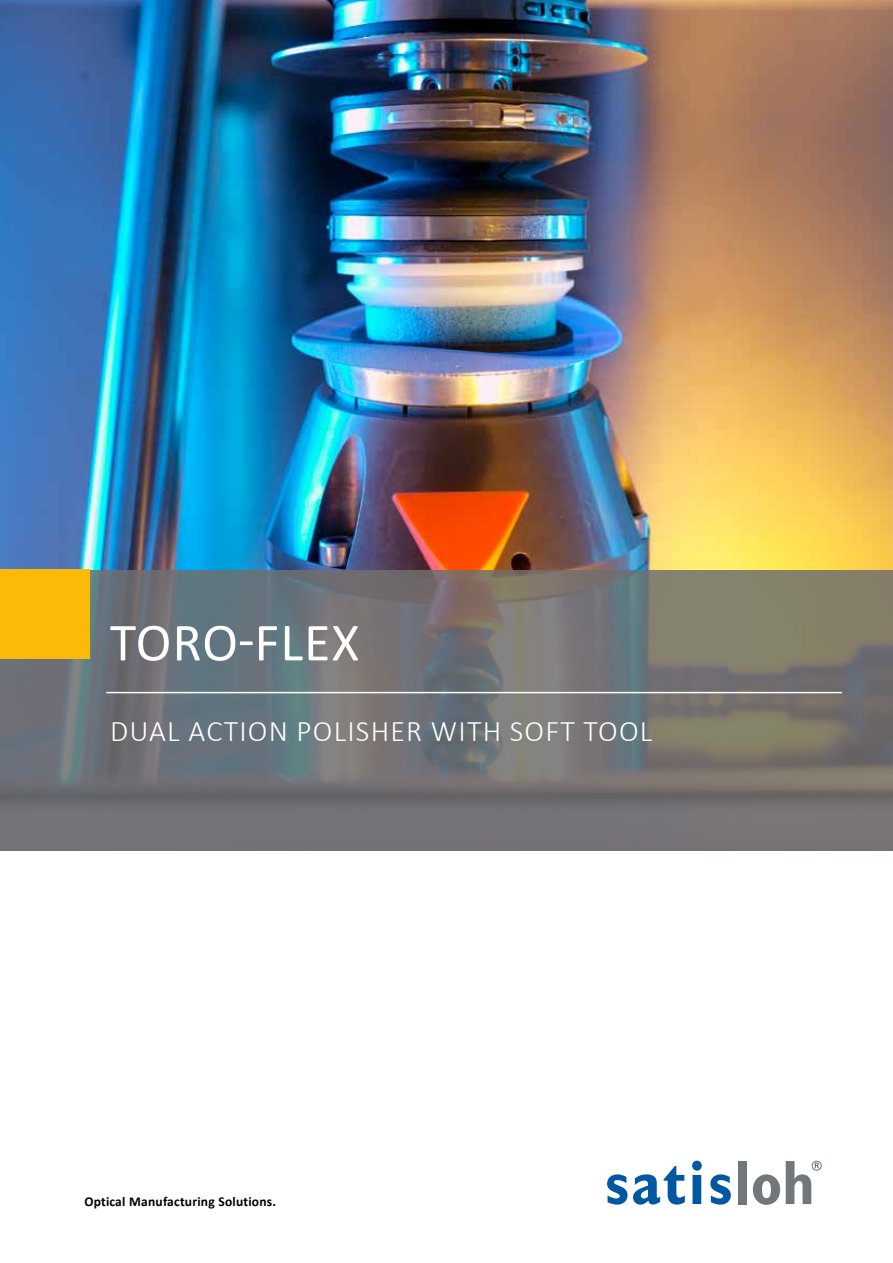
<style>
.page{position:relative;width:893px;height:1263px;background:#fff}
.page>*{position:absolute;margin:0;border:0;box-sizing:border-box;transform-origin:0 0}
.t1{font:54px "Calibri";letter-spacing:.02em;color:#fff}
.t2{font:300 30px "Calibri";letter-spacing:.04em;color:#fff}
.t3{font:700 13.5px "Calibri";letter-spacing:.015em;color:#000}
</style>
<div class="page">
<img style="left:0;top:0;width:893px;height:570px">
<svg style="left:0;top:570px;width:893px;height:280px;background:#747474"></svg>
<div style="left:0;top:570px;width:89px;height:89px;background:#fbba07"></div>
<svg style="left:607px;top:1174px;width:20px;height:30px"></svg>
<svg style="left:633px;top:1166px;width:52px;height:38px"></svg>
<svg style="left:692px;top:1161px;width:10px;height:43px"></svg>
<svg style="left:710px;top:1174px;width:21px;height:30px"></svg>
<div style="left:738px;top:1161px;width:9px;height:43px;background:#71777a"></div>
<svg style="left:753px;top:1174px;width:27px;height:31px"></svg>
<svg style="left:786px;top:1161px;width:33px;height:43px"></svg>
<div style="left:812px;top:1161px;width:9px;height:9px;border:1px solid #71777a;border-radius:50%"></div>
<hr style="left:106px;top:692px;width:736px;height:1px;background:#fff">
<h1 class="t1" style="left:110px;top:605px;width:251px">TORO-FLEX</h1>
<p class="t2" style="left:110px;top:712px;width:544px">DUAL ACTION POLISHER WITH SOFT TOOL</p>
<p class="t3" style="left:84px;top:1191px;width:193px">Optical Manufacturing Solutions.</p>
</div>
